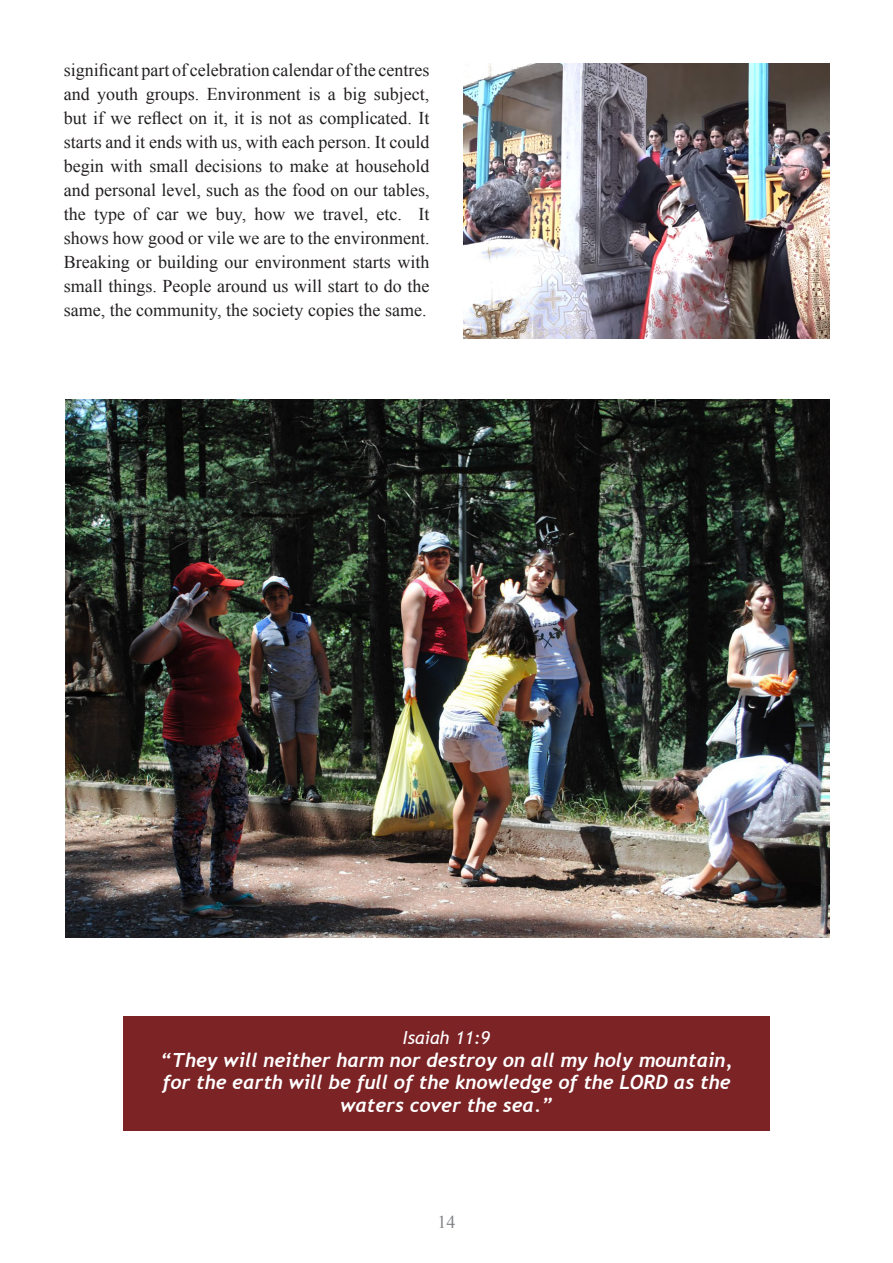
<style>
.page{position:relative;width:893px;height:1263px;background:#fff}
.page>*{position:absolute;margin:0;border:0;box-sizing:border-box;transform-origin:0 0}
.Normal__Web{font:italic 700 19.5px/22.5px "Trebuchet";color:#fff;text-align:center}
.Normal__Web-2{font:18px/24px "Times New Roman";color:#231f20;text-align:justify}
.Normal__Web-3{font:italic 18px "Trebuchet MS";color:#fff}
.t1{font:18px "Times New Roman";color:#808285}
</style>
<div class="page">
<img style="left:66px;top:400px;width:763px;height:537px">
<img style="left:463px;top:64px;width:367px;height:274px">
<div style="left:123px;top:1017px;width:647px;height:114px;background:#7c2326"></div>
<p class="Normal__Web-2" style="left:64px;top:58px;width:367px">significant part of celebration calendar of the centres and youth groups. Environment is a big subject, but if we reflect on it, it is not as complicated. It starts and it ends with us, with each person. It could begin with small decisions to make at household and personal level, such as the food on our tables, the type of car we buy, how we travel, etc. It shows how good or vile we are to the environment.<br>Breaking or building our environment starts with small things. People around us will start to do the same, the community, the society copies the same.</p>
<p class="Normal__Web-3" style="left:403px;top:1027px;width:89px">Isaiah 11:9</p>
<p class="Normal__Web" style="left:160px;top:1049px;width:574px">“They will neither harm nor destroy on all my holy mountain,</p>
<p class="Normal__Web" style="left:162px;top:1071px;width:569px">for the earth will be full of the knowledge of the LORD as the waters cover the sea.”</p>
<p class="t1" style="left:437px;top:1210px;width:19px">14</p>
</div>
